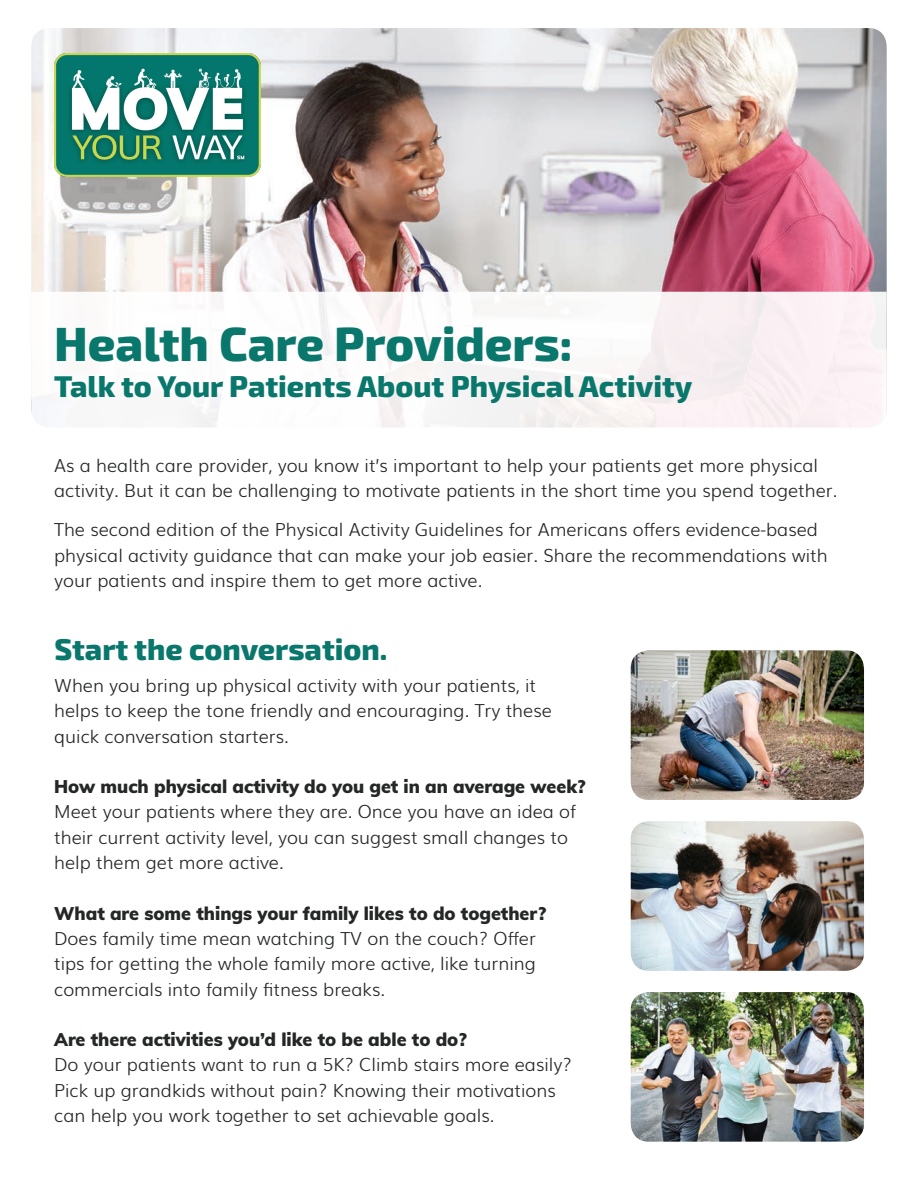
<style>
.page{position:relative;width:918px;height:1188px;background:#fff}
.page>*{position:absolute;margin:0;border:0;box-sizing:border-box;transform-origin:0 0}
.t1{font:800 48px "Exo 2";color:#0a776c}
.t2{font:800 30px "Exo 2";color:#0a776c}
.t3{font:300 18px/25.3px "Muli";color:#252726}
.t4{font:900 18px "Muli";color:#252726}
</style>
<div class="page">
<img style="left:31px;top:28px;width:856px;height:264px">
<svg style="left:31px;top:292px;width:856px;height:136px"></svg>
<img style="left:631px;top:650px;width:233px;height:150px">
<img style="left:631px;top:821px;width:233px;height:150px">
<img style="left:631px;top:992px;width:233px;height:150px">
<img style="left:54px;top:53px;width:207px;height:123px">
<h1 class="t1" style="left:54px;top:306px;width:520px">Health Care Providers:</h1>
<h1 class="t2" style="left:54px;top:363px;width:640px">Talk to Your Patients About Physical Activity</h1>
<p class="t3" style="left:54px;top:452px;width:785px">As a health care provider, you know it’s important to help your patients get more physical activity. But it can be challenging to motivate patients in the short time you spend together.</p>
<p class="t3" style="left:54px;top:516px;width:775px">The second edition of the Physical Activity Guidelines for Americans offers evidence-based physical activity guidance that can make your job easier. Share the recommendations with your patients and inspire them to get more active.</p>
<h2 class="t2" style="left:54px;top:626px;width:335px">Start the conversation.</h2>
<p class="t3" style="left:54px;top:672px;width:499px">When you bring up physical activity with your patients, it helps to keep the tone friendly and encouraging. Try these quick conversation starters.</p>
<h3 class="t4" style="left:54px;top:773px;width:533px">How much physical activity do you get in an average week?</h3>
<p class="t3" style="left:54px;top:798px;width:523px">Meet your patients where they are. Once you have an idea of their current activity level, you can suggest small changes to help them get more active.</p>
<h3 class="t4" style="left:54px;top:900px;width:493px">What are some things your family likes to do together?</h3>
<p class="t3" style="left:54px;top:924px;width:483px;text-align:justify">Does family time mean watching TV on the couch? Offer tips for getting the whole family more active, like turning commercials into family fitness breaks.</p>
<h3 class="t4" style="left:54px;top:1026px;width:414px">Are there activities you’d like to be able to do?</h3>
<p class="t3" style="left:54px;top:1051px;width:519px">Do your patients want to run a 5K? Climb stairs more easily?<br>Pick up grandkids without pain? Knowing their motivations can help you work together to set achievable goals.</p>
</div>
